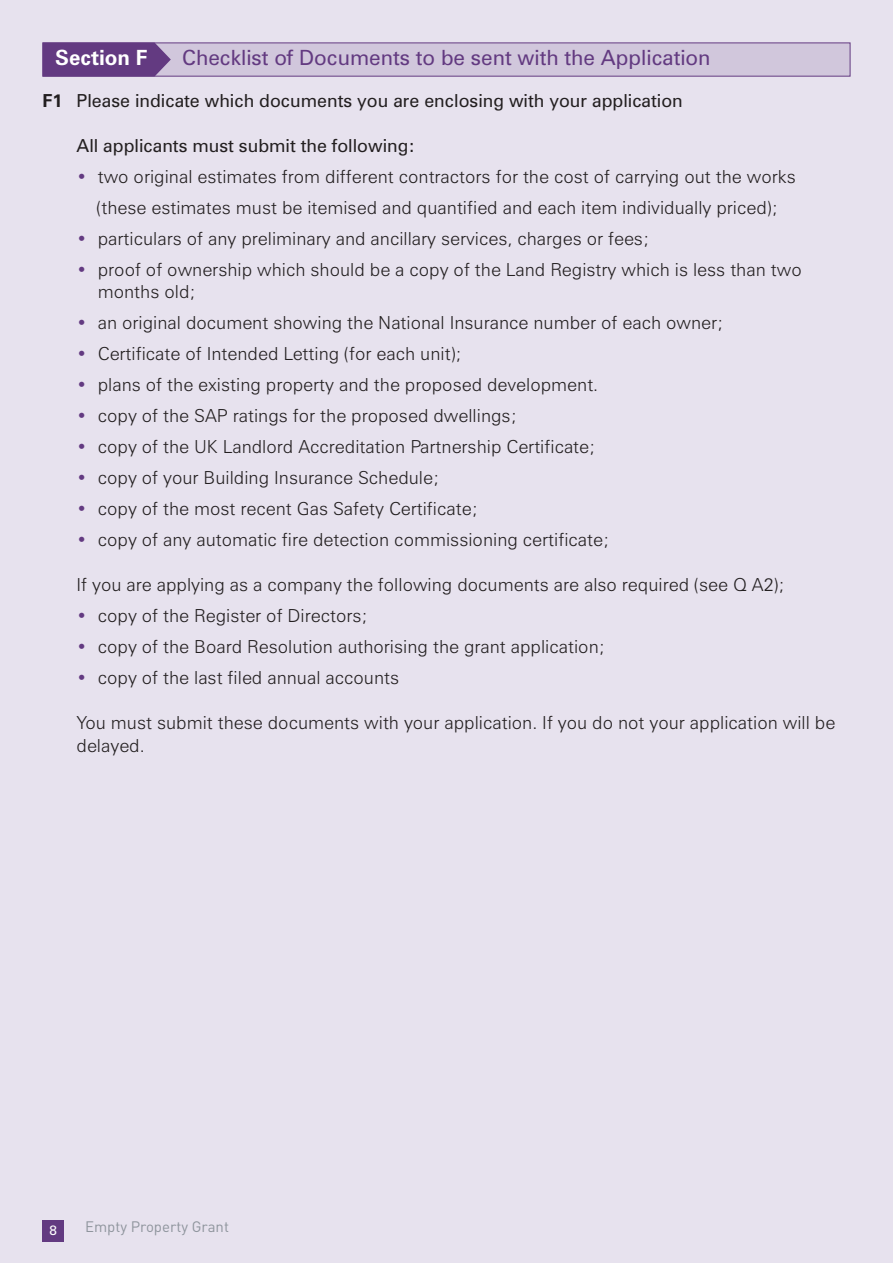
<style>
.page{position:relative;width:893px;height:1263px;background:#e7e2ee}
.page>*{position:absolute;margin:0;border:0;box-sizing:border-box;transform-origin:0 0}
.t1{font:21px "Zurich BT";color:#633a81}
.t2{font:700 21px "Zurich BT";color:#fff}
.t3{font:300 18px/22.5px "Zurich BT";color:#231f20}
.t4{font:18px "Zurich BT";color:#231f20}
.t5{font:15px "DIN";color:#8f959d}
.t6{font:13.5px "Zurich BT";color:#fff}
.s1{font-weight:700}
.s2{color:#633a81}
</style>
<div class="page">
<div style="left:43px;top:1220px;width:21px;height:22px;background:#633a81"></div>
<div style="left:43px;top:43px;width:807px;height:33px;background:#d1c7dc"></div>
<div style="left:43px;top:43px;width:807px;height:34px;border:1px solid #633a81"></div>
<svg style="left:43px;top:43px;width:128px;height:34px;background:#6a4386"></svg>
<p class="t2" style="left:55px;top:50px;width:94px">Section F</p>
<p class="t1" style="left:182px;top:50px;width:530px">Checklist of Documents to be sent with the Application</p>
<p class="t4" style="left:43px;top:94px;width:642px"><span class="s1">F1</span> Please indicate which documents you are enclosing with your application</p>
<p class="t4" style="left:77px;top:139px;width:340px">All applicants must submit the following:</p>
<p class="t3" style="left:77px;top:162px;width:721px;line-height:31px;text-align:center"><span class="s2">•</span> two original estimates from different contractors for the cost of carrying out the works (these estimates must be itemised and quantified and each item individually priced);</p>
<p class="t3" style="left:77px;top:228px;width:574px"><span class="s2">•</span> particulars of any preliminary and ancillary services, charges or fees;</p>
<p class="t3" style="left:98px;top:259px;width:705px;text-indent:-21px"><span class="s2">•</span> proof of ownership which should be a copy of the Land Registry which is less than two months old;</p>
<p class="t3" style="left:77px;top:313px;width:649px"><span class="s2">•</span> an original document showing the National Insurance number of each owner;</p>
<p class="t3" style="left:77px;top:344px;width:387px"><span class="s2">•</span> Certificate of Intended Letting (for each unit);</p>
<p class="t3" style="left:77px;top:375px;width:523px"><span class="s2">•</span> plans of the existing property and the proposed development.</p>
<p class="t3" style="left:77px;top:406px;width:442px"><span class="s2">•</span> copy of the SAP ratings for the proposed dwellings;</p>
<p class="t3" style="left:77px;top:437px;width:521px"><span class="s2">•</span> copy of the UK Landlord Accreditation Partnership Certificate;</p>
<p class="t3" style="left:77px;top:468px;width:364px"><span class="s2">•</span> copy of your Building Insurance Schedule;</p>
<p class="t3" style="left:77px;top:499px;width:403px"><span class="s2">•</span> copy of the most recent Gas Safety Certificate;</p>
<p class="t3" style="left:77px;top:530px;width:534px"><span class="s2">•</span> copy of any automatic fire detection commissioning certificate;</p>
<p class="t3" style="left:77px;top:575px;width:710px">If you are applying as a company the following documents are also required (see Q A2);</p>
<p class="t3" style="left:77px;top:606px;width:293px"><span class="s2">•</span> copy of the Register of Directors;</p>
<p class="t3" style="left:77px;top:637px;width:530px"><span class="s2">•</span> copy of the Board Resolution authorising the grant application;</p>
<p class="t3" style="left:77px;top:668px;width:324px"><span class="s2">•</span> copy of the last filed annual accounts</p>
<p class="t3" style="left:77px;top:713px;width:760px">You must submit these documents with your application. If you do not your application will be delayed.</p>
<p class="t6" style="left:49px;top:1225px;width:9px">8</p>
<p class="t5" style="left:85px;top:1218px;width:145px">Empty Property Grant</p>
</div>
